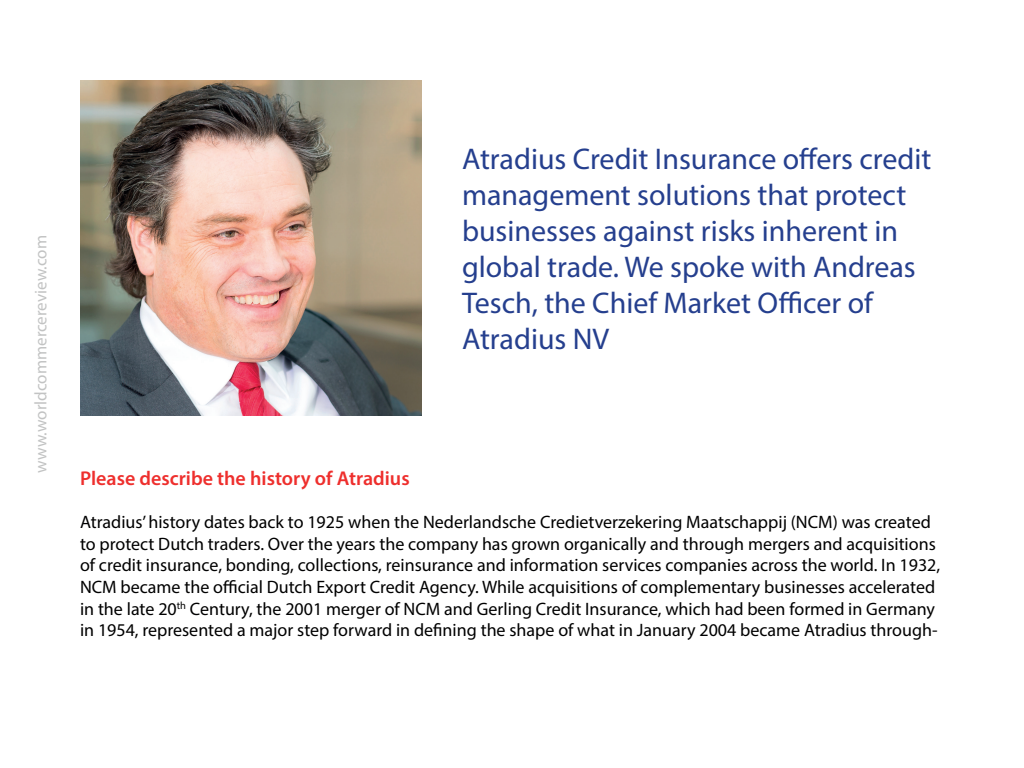
<style>
.page{position:relative;width:1024px;height:768px;background:#fff}
.page>*{position:absolute;margin:0;border:0;box-sizing:border-box;transform-origin:0 0}
.t1{font:30px/36px "Myriad Pro";color:#253f8e}
.t2{font:600 20px "Myriad Pro";color:#ee2f2d}
.t3{font:18px/21.6px "Myriad Pro";color:#000001}
.t4{font:17px "Myriad Pro";color:#c2c3c3}
</style>
<div class="page">
<img style="left:80px;top:80px;width:342px;height:336px">
<p class="t4" style="left:30px;top:473px;width:239px;rotate:-90deg">www.worldcommercereview.com</p>
<h1 class="t1" style="left:462px;top:141px;width:471px">Atradius Credit Insurance offers credit management solutions that protect businesses against risks inherent in global trade. We spoke with Andreas<br>Tesch, the Chief Market Officer of<br>Atradius NV</h1>
<p class="t2" style="left:80px;top:466px;width:331px">Please describe the history of Atradius</p>
<p class="t3" style="left:80px;top:511px;width:862px">Atradius’ history dates back to 1925 when the Nederlandsche Credietverzekering Maatschappij (NCM) was created to protect Dutch traders. Over the years the company has grown organically and through mergers and acquisitions of credit insurance, bonding, collections, reinsurance and information services companies across the world. In 1932, NCM became the official Dutch Export Credit Agency. While acquisitions of complementary businesses accelerated in the late 20<sup>th</sup> Century, the 2001 merger of NCM and Gerling Credit Insurance, which had been formed in Germany in 1954, represented a major step forward in defining the shape of what in January 2004 became Atradius through-</p>
</div>
